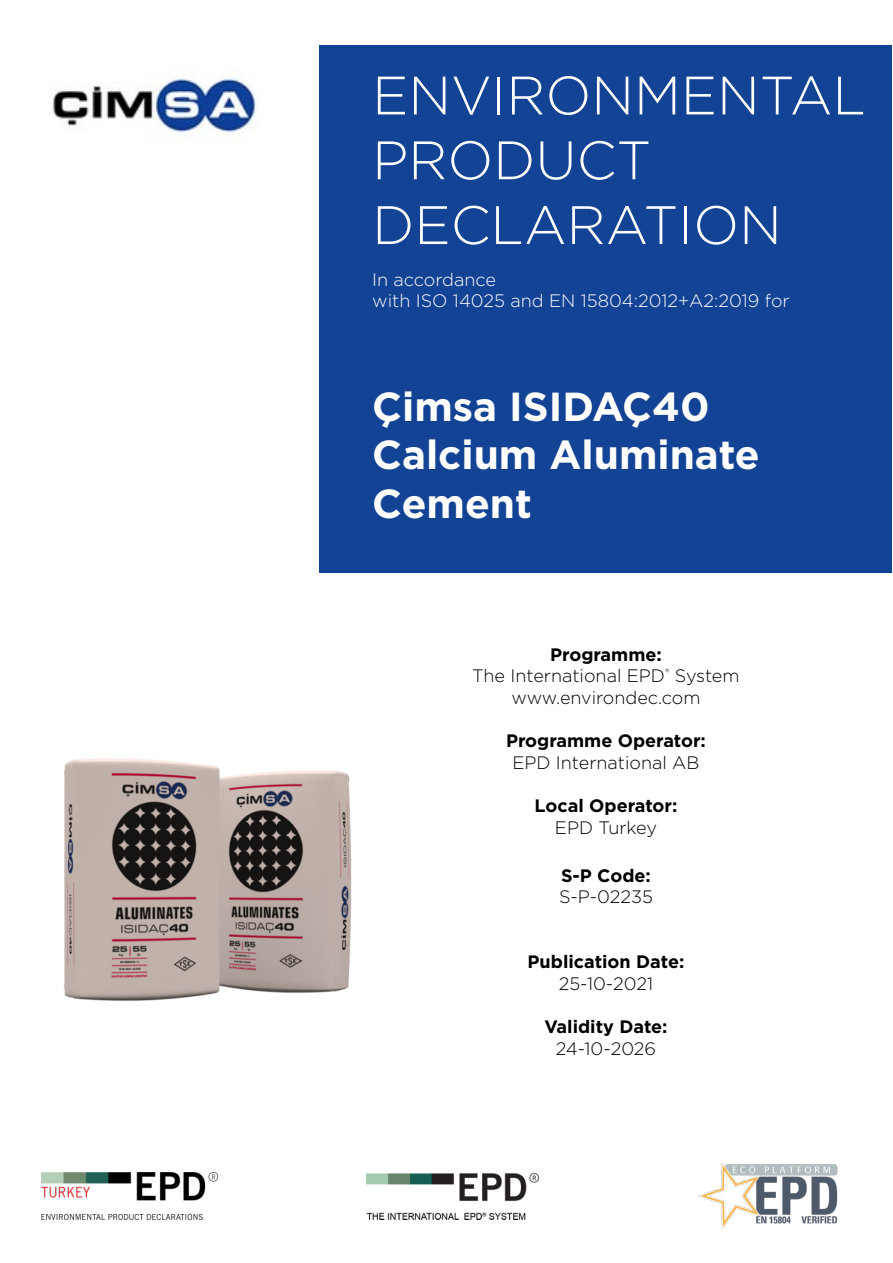
<style>
.page{position:relative;width:893px;height:1263px;background:#fff}
.page>*{position:absolute;margin:0;border:0;box-sizing:border-box;transform-origin:0 0}
.t1{font:300 54px/64.8px "Gotham";color:#fff}
.t2{font:700 40.5px/48.6px "Gotham";color:#fff}
.t3{font:300 18px/21.6px "Gotham";color:#000;text-align:center}
.t4{font:700 18px "Gotham";color:#000}
.t5{font:300 18px/21.6px "Gotham";color:#fff}
.s1{font-weight:700}
</style>
<div class="page">
<div style="left:320px;top:45px;width:572px;height:528px;background:#134395"></div>
<img style="left:41px;top:1173px;width:177px;height:47px">
<img style="left:367px;top:1173px;width:172px;height:46px">
<img style="left:53px;top:76px;width:204px;height:57px">
<img style="left:698px;top:1162px;width:140px;height:66px">
<img style="left:64px;top:758px;width:288px;height:243px">
<h1 class="t1" style="left:372px;top:61px;width:495px">ENVIRONMENTAL<br>PRODUCT<br>DECLARATION</h1>
<p class="t5" style="left:372px;top:268px;width:419px">In accordance<br>with ISO 14025 and EN 15804:2012+A2:2019 for</p>
<h2 class="t2" style="left:372px;top:382px;width:389px">Çimsa ISIDAÇ40<br>Calcium Aluminate<br>Cement</h2>
<p class="t3" style="left:472px;top:643px;width:269px"><span class="s1">Programme:<br></span>The International EPD<sup>®</sup> System www.environdec.com</p>
<p class="t4" style="left:506px;top:729px;width:201px">Programme Operator:</p>
<p class="t3" style="left:512px;top:751px;width:189px">EPD International AB</p>
<p class="t4" style="left:535px;top:794px;width:144px">Local Operator:</p>
<p class="t3" style="left:555px;top:816px;width:103px">EPD Turkey</p>
<p class="t4" style="left:561px;top:863px;width:91px">S-P Code:</p>
<p class="t3" style="left:559px;top:886px;width:95px">S-P-02235</p>
<p class="t4" style="left:527px;top:950px;width:158px">Publication Date:</p>
<p class="t3" style="left:559px;top:972px;width:96px">25-10-2021</p>
<p class="t4" style="left:544px;top:1015px;width:125px">Validity Date:</p>
<p class="t3" style="left:556px;top:1037px;width:102px">24-10-2026</p>
</div>
